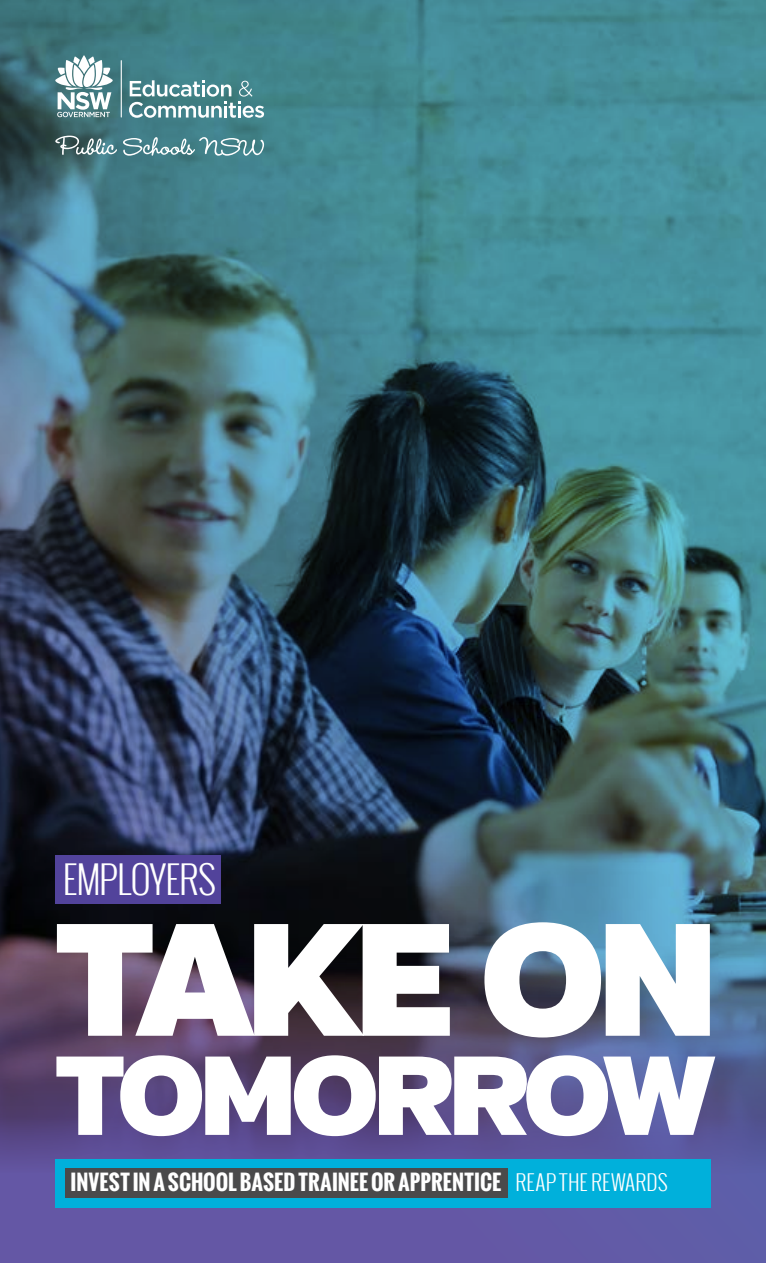
<style>
.page{position:relative;width:766px;height:1263px;background:#fff}
.page>*{position:absolute;margin:0;border:0;box-sizing:border-box;transform-origin:0 0}
.t1{font:159.6px "Verb Ultra";letter-spacing:-.05em;color:#fff}
.t2{font:111.9px "Verb Ultra";letter-spacing:-.05em;color:#fff}
.t3{font:300 37.5px "Oswald";letter-spacing:-.025em;color:#fff}
.t4{font:700 21px "Oswald";letter-spacing:.005em;color:#fff}
.s1{font-weight:300}
</style>
<div class="page">
<img style="left:0;top:0;width:765px;height:821px">
<img style="left:0;top:821px;width:765px;height:442px">
<svg style="left:55px;top:136px;width:62px;height:19px"></svg>
<svg style="left:123px;top:137px;width:141px;height:19px"></svg>
<hr style="left:121px;top:60px;width:1px;height:57px;background:#fff">
<svg style="left:129px;top:80px;width:135px;height:38px"></svg>
<svg style="left:55px;top:55px;width:58px;height:62px"></svg>
<div style="left:55px;top:1159px;width:655px;height:49px;background:#00b0db"></div>
<div style="left:65px;top:1168px;width:442px;height:30px;background:#4a4a4b"></div>
<div style="left:55px;top:855px;width:166px;height:49px;background:#52439b"></div>
<h3 class="t3" style="left:63px;top:854px;width:155px">EMPLOYERS</h3>
<h1 class="t1" style="left:55px;top:882px;width:664px">TAKE ON</h1>
<h2 class="t2" style="left:55px;top:1027px;width:661px">TOMORROW</h2>
<p class="t4" style="left:71px;top:1167px;width:598px">INVEST IN A SCHOOL BASED TRAINEE OR APPRENTICE <span class="s1">REAP THE REWARDS</span></p>
</div>
